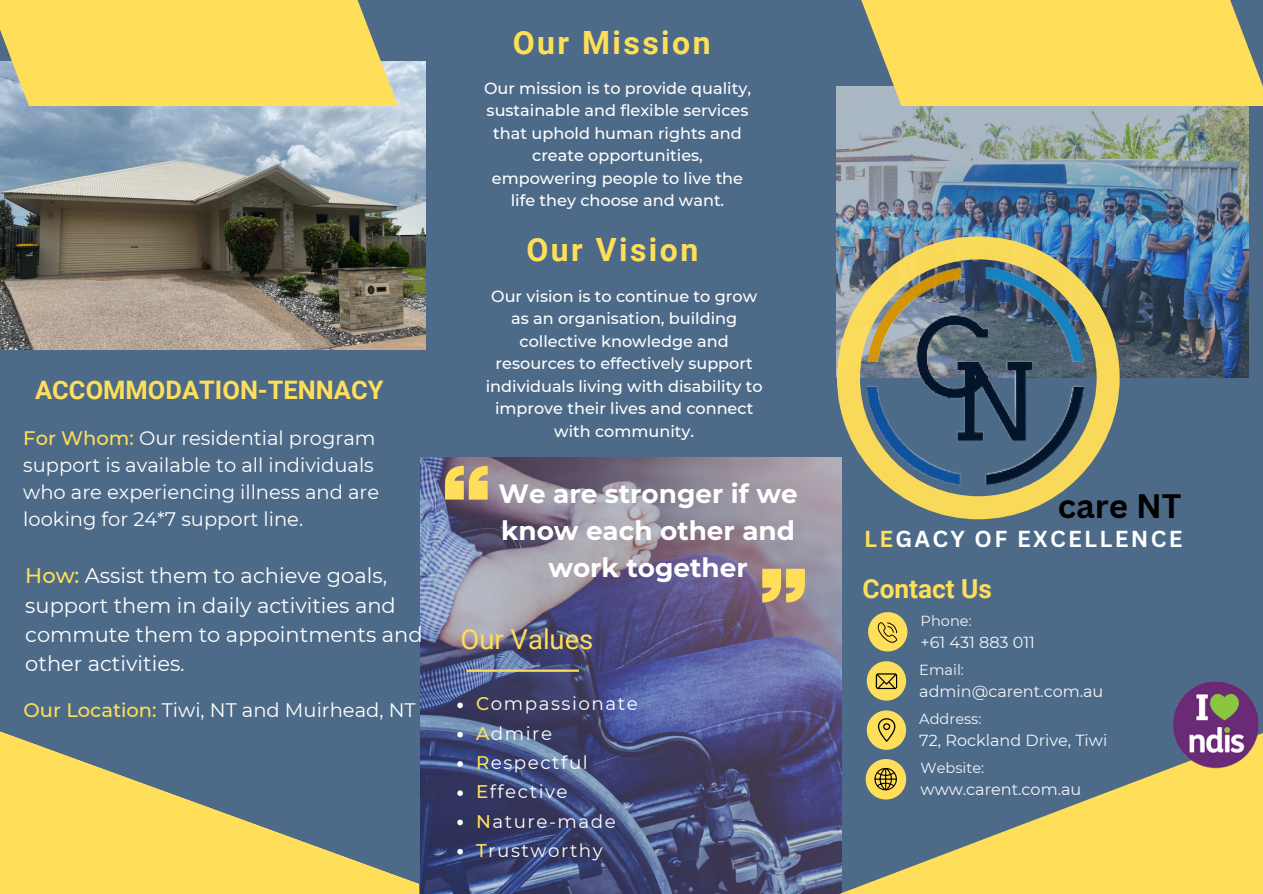
<style>
.page{position:relative;width:1263px;height:894px;background:#fff}
.page>*{position:absolute;margin:0;border:0;box-sizing:border-box;transform-origin:0 0}
.t1{font:700 33px "Canva Sans";color:#000}
.t2{font:700 31.95px "Roboto";letter-spacing:.075em;color:#ffde59}
.t3{font:27.45px "Roboto";color:#ffde59}
.t4{font:700 26.4px/37px "Montserrat";color:#fff;text-align:center}
.t5{font:700 26.25px "Roboto";color:#ffde59}
.t6{font:700 25.5px "Roboto";color:#ffde59}
.t7{font:700 22.5px "Canva Sans";letter-spacing:.1em;color:#fff}
.t8{font:21px/29.2px "Montserrat";color:#fff}
.t9{font:19.5px/27px "Montserrat";color:#fff}
.t10{font:18.3px/29.2px "Montserrat";letter-spacing:.085em;color:#fff}
.t11{font:500 16.05px/22.5px "Montserrat";color:#fff;text-align:center}
.t12{font:16.05px "Montserrat";color:#f3f5f9}
.t13{font:14.55px "Montserrat";color:#f3f5f9}
.s1{font-weight:500;color:#ffde59}
.s2{color:#ffde59}
</style>
<div class="page">
<div style="left:0;top:0;width:1263px;height:893px;background:#4d6b89"></div>
<img style="left:837px;top:106px;width:412px;height:271px">
<svg style="left:836px;top:0;width:427px;height:106px;background:#e9d061"></svg>
<img style="left:421px;top:457px;width:420px;height:436px">
<hr style="left:466px;top:669px;width:113px;height:2px;background:#ffde59">
<img style="left:837px;top:236px;width:283px;height:283px">
<svg style="left:762px;top:568px;width:42px;height:34px"></svg>
<svg style="left:445px;top:465px;width:43px;height:34px"></svg>
<div style="left:867px;top:710px;width:39px;height:39px;background:#ffde59;border-radius:50%"></div>
<svg style="left:878px;top:718px;width:17px;height:12px"></svg>
<div style="left:868px;top:612px;width:39px;height:39px;background:#ffde59;border-radius:50%"></div>
<svg style="left:878px;top:622px;width:20px;height:20px"></svg>
<div style="left:867px;top:661px;width:39px;height:39px;background:#ffde59;border-radius:50%"></div>
<svg style="left:876px;top:673px;width:21px;height:16px"></svg>
<svg style="left:772px;top:730px;width:491px;height:163px"></svg>
<svg style="left:866px;top:758px;width:40px;height:41px"></svg>
<img style="left:1169px;top:681px;width:94px;height:90px">
<svg style="left:0;top:726px;width:428px;height:167px"></svg>
<img style="left:0;top:62px;width:425px;height:288px">
<div style="left:0;top:0;width:398px;height:106px;background:#ffde59"></div>
<svg style="left:457px;top:702px;width:6px;height:6px"></svg>
<svg style="left:457px;top:731px;width:6px;height:6px"></svg>
<svg style="left:457px;top:760px;width:6px;height:6px"></svg>
<svg style="left:457px;top:790px;width:6px;height:5px"></svg>
<svg style="left:457px;top:819px;width:6px;height:6px"></svg>
<svg style="left:457px;top:848px;width:6px;height:6px"></svg>
<h3 class="t6" style="left:35px;top:375px;width:350px">ACCOMMODATION-TENNACY</h3>
<p class="t9" style="left:23px;top:424px;width:357px"><span class="s1">For Whom:</span> Our residential program support is available to all individuals who are experiencing illness and are looking for 24*7 support line.</p>
<h3 class="t8" style="left:25px;top:561px;width:399px"><span class="s1">How:</span> Assist them to achieve goals, support them in daily activities and commute them to appointments and other activities.</h3>
<p class="t9" style="left:24px;top:696px;width:394px"><span class="s1">Our Location:</span> Tiwi, NT and Muirhead, NT</p>
<h2 class="t2" style="left:513px;top:24px;width:199px">Our Mission</h2>
<p class="t11" style="left:484px;top:77px;width:269px">Our mission is to provide quality, sustainable and flexible services that uphold human rights and create opportunities, empowering people to live the life they choose and want.</p>
<h2 class="t2" style="left:526px;top:232px;width:173px">Our Vision</h2>
<p class="t11" style="left:486px;top:284px;width:278px">Our vision is to continue to grow as an organisation, building collective knowledge and resources to effectively support individuals living with disability to improve their lives and connect with community.</p>
<h3 class="t4" style="left:498px;top:474px;width:301px">We are stronger if we know each other and work together</h3>
<h3 class="t3" style="left:461px;top:623px;width:134px">Our Values</h3>
<p class="t10" style="left:476px;top:689px;width:163px"><span class="s1">C</span>ompassionate<br><span class="s1">A</span>dmire<br><span class="s1">R</span>espectful<br><span class="s1">E</span>ffective<br><span class="s1">N</span>ature-made<br><span class="s1">T</span>rustworthy</p>
<h1 class="t1" style="left:1058px;top:483px;width:125px">care NT</h1>
<h3 class="t7" style="left:864px;top:523px;width:320px"><span class="s2">LE</span>GACY OF EXCELLENCE</h3>
<h3 class="t5" style="left:862px;top:574px;width:131px">Contact Us</h3>
<p class="t13" style="left:920px;top:611px;width:53px">Phone:</p>
<p class="t13" style="left:919px;top:660px;width:46px">Email:</p>
<p class="t12" style="left:920px;top:632px;width:116px">+61 431 883 011</p>
<p class="t12" style="left:919px;top:681px;width:186px">admin@carent.com.au</p>
<p class="t13" style="left:919px;top:710px;width:64px">Address:</p>
<p class="t12" style="left:919px;top:730px;width:190px">72, Rockland Drive, Tiwi</p>
<p class="t13" style="left:920px;top:759px;width:65px">Website:</p>
<p class="t12" style="left:920px;top:779px;width:162px">www.carent.com.au</p>
</div>
